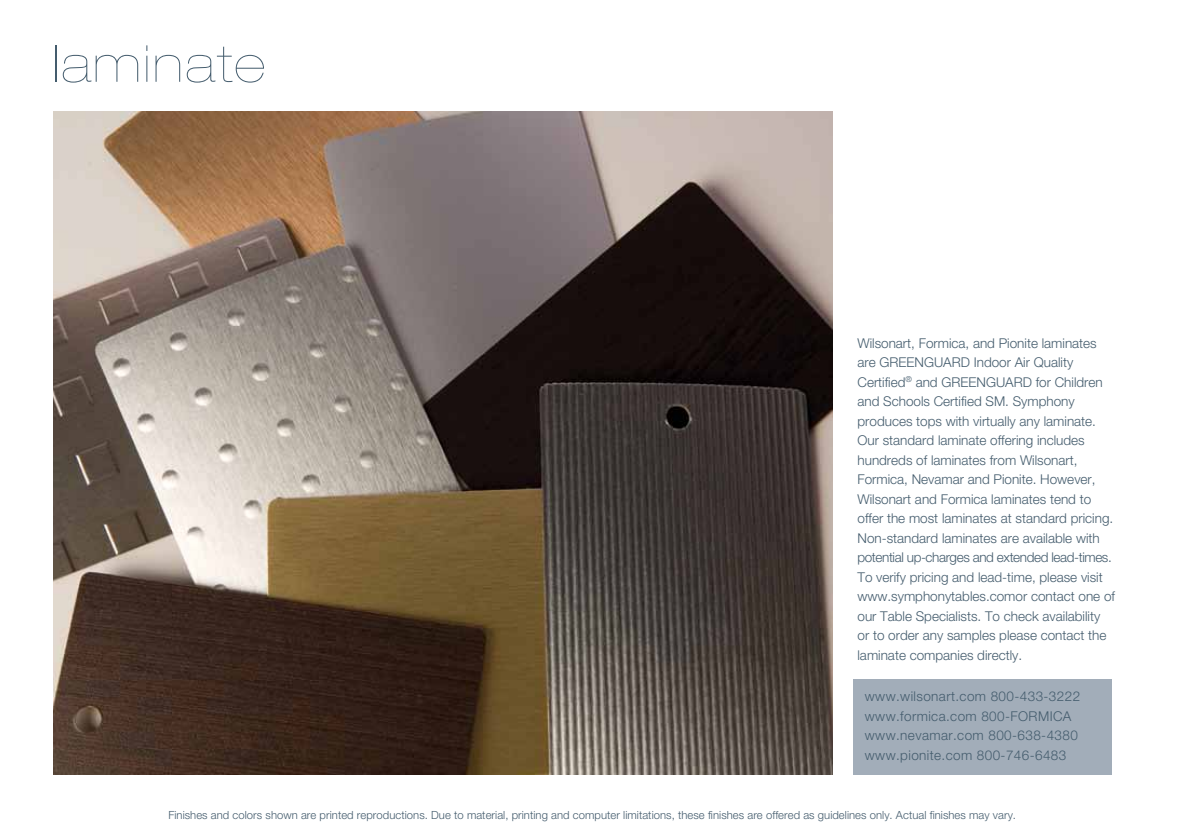
<style>
.page{position:relative;width:1188px;height:837px;background:#fff}
.page>*{position:absolute;margin:0;border:0;box-sizing:border-box;transform-origin:0 0}
.t1{font:900 expanded 51px "Helvetica Neue";letter-spacing:.05em;color:#445c6d}
.t2{font:300 13.5px/19.5px "Helvetica Neue";color:#445c6d}
.t3{font:300 13.5px/19.5px "Helvetica Neue";letter-spacing:.03em;color:#445c6d}
.t4{font:300 11.25px "Helvetica Neue";letter-spacing:.005em;color:#445c6d}
</style>
<div class="page">
<img style="left:53px;top:112px;width:779px;height:662px">
<div style="left:853px;top:679px;width:258px;height:96px;background:#a2adb9"></div>
<h1 class="t1" style="left:52px;top:34px;width:214px">laminate</h1>
<p class="t2" style="left:858px;top:333px;width:259px">Wilsonart, Formica, and Pionite laminates are GREENGUARD Indoor Air Quality Certified<sup>®</sup> and GREENGUARD for Children and Schools Certified SM. Symphony produces tops with virtually any laminate.<br>Our standard laminate offering includes hundreds of laminates from Wilsonart, Formica, Nevamar and Pionite. However, Wilsonart and Formica laminates tend to offer the most laminates at standard pricing.<br>Non-standard laminates are available with potential up-charges and extended lead-times.<br>To verify pricing and lead-time, please visit www.symphonytables.comor contact one of our Table Specialists. To check availability or to order any samples please contact the laminate companies directly.</p>
<p class="t3" style="left:865px;top:686px;width:217px">www.wilsonart.com 800-433-3222 www.formica.com 800-FORMICA www.nevamar.com 800-638-4380 www.pionite.com 800-746-6483</p>
<p class="t4" style="left:168px;top:808px;width:849px">Finishes and colors shown are printed reproductions. Due to material, printing and computer limitations, these finishes are offered as guidelines only. Actual finishes may vary.</p>
</div>
